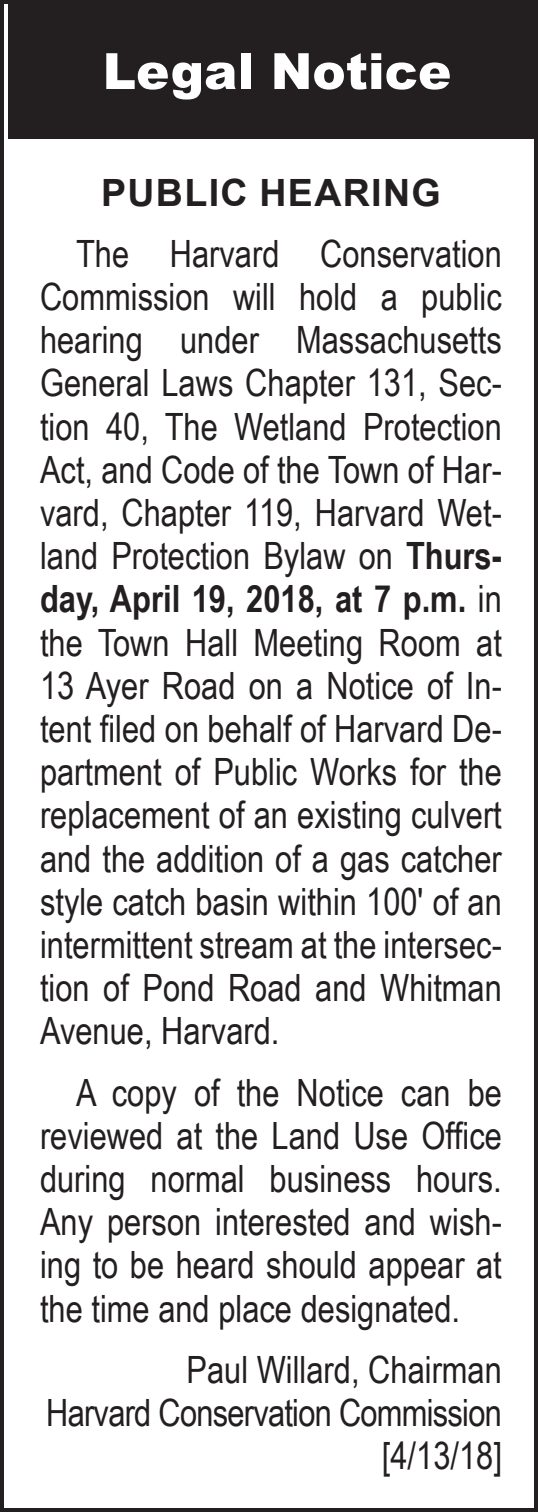
<style>
.page{position:relative;width:538px;height:1512px;background:#fff}
.page>*{position:absolute;margin:0;border:0;box-sizing:border-box;transform-origin:0 0}
.t1{font:900 50px "Arial";color:#fff}
.t2{font:37.6px/43.2px "Arial Narrow";color:#231f20;text-align:justify}
.t3{font:37.6px "Arial Narrow";letter-spacing:-.02em;color:#231f20}
.t4{font:700 37.6px "Arial";letter-spacing:.035em;color:#231f20}
.s1{font-weight:700}
</style>
<div class="page">
<div style="left:0;top:0;width:538px;height:1512px;border:4px solid #231f20"></div>
<div style="left:8px;top:4px;width:530px;height:134px;background:#231f20"></div>
<p class="t1" style="left:103px;top:35px;width:350px">Legal Notice</p>
<p class="t4" style="left:101px;top:166px;width:341px">PUBLIC HEARING</p>
<p class="t2" style="left:40px;top:231px;width:463px;text-indent:36px">The Harvard Conservation Commission will hold a public hearing under Massachusetts General Laws Chapter 131, Sec&shy;tion 40, The Wetland Protection Act, and Code of the Town of Har&shy;vard, Chapter 119, Harvard Wet&shy;land Protection Bylaw on <span class="s1">Thurs&shy;day, April 19, 2018, at 7 p.m.</span> in the Town Hall Meeting Room at 13 Ayer Road on a Notice of In&shy;tent filed on behalf of Harvard De&shy;partment of Public Works for the replacement of an existing culvert and the addition of a gas catcher style catch basin within 100' of an intermittent stream at the intersec&shy;tion of Pond Road and Whitman Avenue, Harvard.</p>
<p class="t2" style="left:40px;top:1069px;width:463px;text-indent:36px">A copy of the Notice can be reviewed at the Land Use Office during normal business hours.<br>Any person interested and wish&shy;ing to be heard should appear at the time and place designated.</p>
<p class="t2" style="left:186px;top:1347px;width:317px">Paul Willard, Chairman</p>
<p class="t3" style="left:46px;top:1385px;width:457px">Harvard Conservation Commission</p>
<p class="t2" style="left:382px;top:1433px;width:122px">[4/13/18]</p>
</div>
